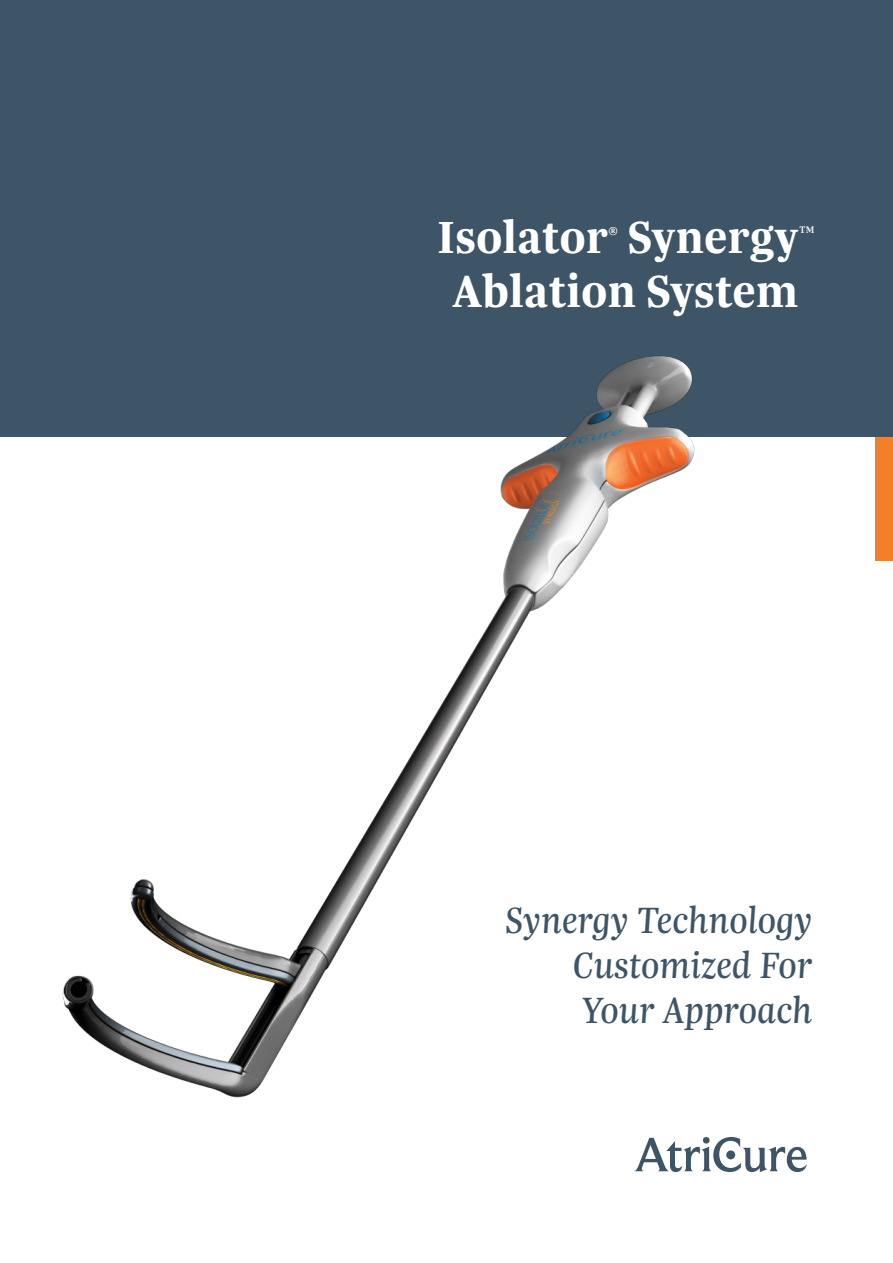
<style>
.page{position:relative;width:893px;height:1263px;background:#fff}
.page>*{position:absolute;margin:0;border:0;box-sizing:border-box;transform-origin:0 0}
.t1{font:700 48px "Trola";letter-spacing:.01em;color:#fff}
.t2{font:italic 39px/45px "Trola";color:#3d5567;text-align:justify}
.t3{font:300 21px "Trola";color:#fff}
.t4{font:600 12px "Trola";color:#fff}
</style>
<div class="page">
<div style="left:876px;top:437px;width:17px;height:124px;background:#f57e29"></div>
<div style="left:0;top:0;width:893px;height:437px;background:#3d5567"></div>
<svg style="left:634px;top:1137px;width:173px;height:35px"></svg>
<img style="left:62px;top:356px;width:633px;height:742px">
<p class="t1" style="left:437px;top:205px;width:363px">Isolator Synergy</p>
<p class="t3" style="left:798px;top:219px;width:19px">™</p>
<p class="t4" style="left:608px;top:223px;width:11px">®</p>
<p class="t1" style="left:453px;top:259px;width:347px">Ablation System</p>
<p class="t2" style="left:572px;top:897px;width:241px;text-indent:-67px">Synergy Technology Customized For Your Approach</p>
</div>
